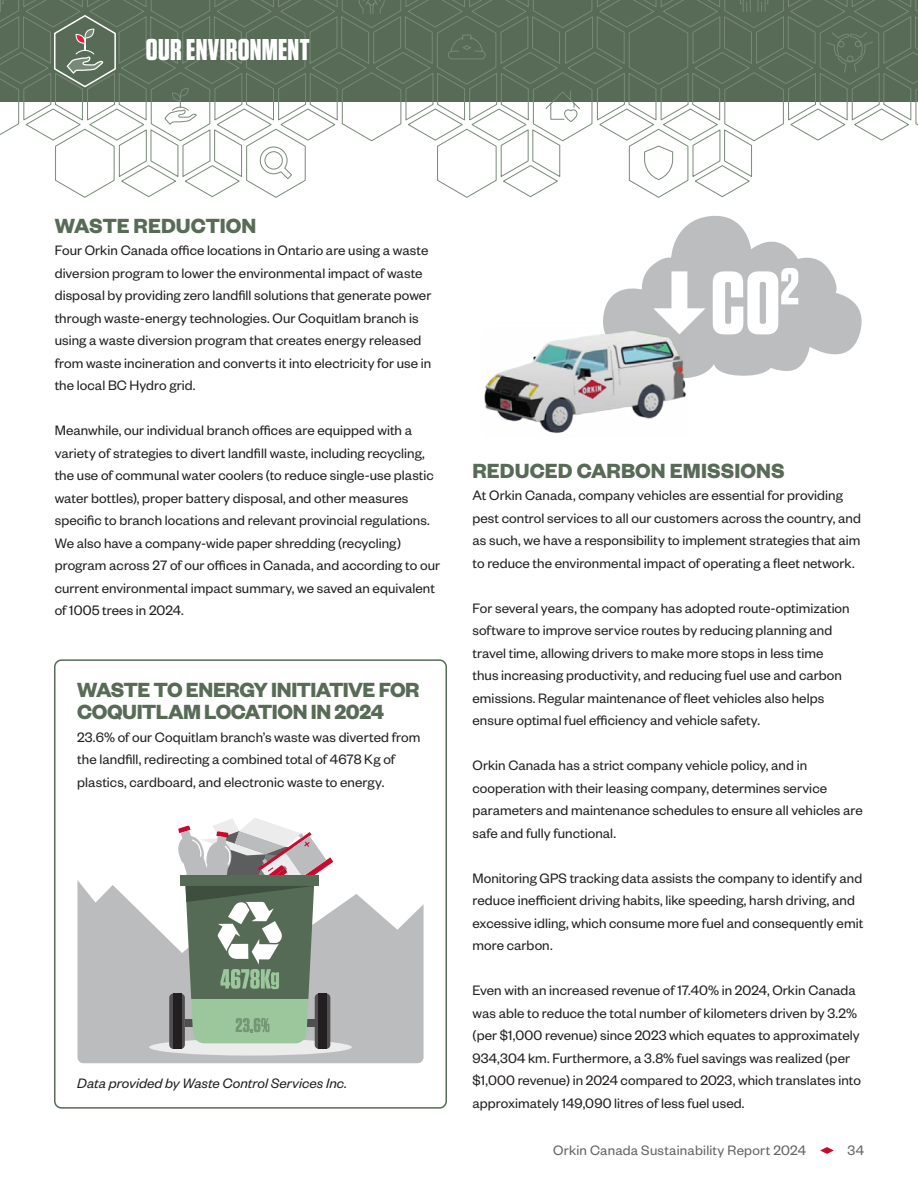
<style>
.page{position:relative;width:918px;height:1188px;background:#fff}
.page>*{position:absolute;margin:0;border:0;box-sizing:border-box;transform-origin:0 0}
.t1{font:700 30px "Tungsten";letter-spacing:.01em;color:#fff}
.t2{font:700 22.5px/22.5px "Founders Grotesk";letter-spacing:-.015em;color:#576b57}
.t3{font:700 22.5px "Founders Grotesk";letter-spacing:.005em;color:#576b57}
.t4{font:15px/22.5px "Founders Grotesk";letter-spacing:.005em;color:#231f20}
.t5{font:italic 15px "Founders Grotesk";letter-spacing:.005em;color:#231f20}
.t6{font:15px "Founders Grotesk";letter-spacing:.015em;color:#656263}
</style>
<div class="page">
<svg style="left:624px;top:0;width:294px;height:198px"></svg>
<svg style="left:0;top:0;width:624px;height:198px"></svg>
<svg style="left:820px;top:1147px;width:14px;height:7px"></svg>
<svg style="left:53px;top:14px;width:64px;height:74px;background:#6d7d6c"></svg>
<div style="left:54px;top:659px;width:393px;height:450px;border:2px solid #576b57;border-radius:7px"></div>
<svg style="left:77px;top:880px;width:347px;height:183px;fill:#babcbd"></svg>
<div style="left:149px;top:1039px;width:203px;height:17px;background:#ececed;border-radius:50%"></div>
<div style="left:185px;top:1020px;width:130px;height:7px;background:#524f50"></div>
<svg style="left:169px;top:994px;width:16px;height:55px"></svg>
<div style="left:173px;top:994px;width:8px;height:55px;background:#231f20"></div>
<div style="left:315px;top:994px;width:15px;height:55px;background:#524f50;border-radius:4px"></div>
<div style="left:318px;top:994px;width:9px;height:55px;background:#231f20"></div>
<div style="left:185px;top:999px;width:129px;height:44px;background:#9cc79d"></div>
<svg style="left:236px;top:1018px;width:33px;height:14px"></svg>
<svg style="left:177px;top:818px;width:156px;height:181px"></svg>
<svg style="left:603px;top:216px;width:259px;height:160px;fill:#bbbdbf"></svg>
<img style="left:484px;top:319px;width:215px;height:114px">
<svg style="left:713px;top:268px;width:85px;height:66px"></svg>
<svg style="left:653px;top:271px;width:53px;height:63px"></svg>
<h1 class="t1" style="left:146px;top:33px;width:165px">OUR ENVIRONMENT</h1>
<h2 class="t2" style="left:55px;top:213px;width:203px">WASTE REDUCTION</h2>
<p class="t4" style="left:55px;top:238px;width:378px">Four Orkin Canada office locations in Ontario are using a waste diversion program to lower the environmental impact of waste disposal by providing zero landfill solutions that generate power through waste-energy technologies. Our Coquitlam branch is using a waste diversion program that creates energy released from waste incineration and converts it into electricity for use in the local BC Hydro grid.</p>
<p class="t4" style="left:55px;top:418px;width:387px">Meanwhile, our individual branch offices are equipped with a variety of strategies to divert landfill waste, including recycling, the use of communal water coolers (to reduce single-use plastic water bottles), proper battery disposal, and other measures specific to branch locations and relevant provincial regulations.<br>We also have a company-wide paper shredding (recycling) program across 27 of our offices in Canada, and according to our current environmental impact summary, we saved an equivalent of 1005 trees in 2024.</p>
<h2 class="t2" style="left:77px;top:677px;width:344px">WASTE TO ENERGY INITIATIVE FOR<br>COQUITLAM LOCATION IN 2024</h2>
<p class="t4" style="left:77px;top:725px;width:345px">23.6% of our Coquitlam branch’s waste was diverted from the landfill, redirecting a combined total of 4678 Kg of plastics, cardboard, and electronic waste to energy.</p>
<p class="t5" style="left:77px;top:1074px;width:271px">Data provided by Waste Control Services Inc.</p>
<h2 class="t3" style="left:472px;top:456px;width:314px">REDUCED CARBON EMISSIONS</h2>
<p class="t4" style="left:472px;top:484px;width:390px">At Orkin Canada, company vehicles are essential for providing pest control services to all our customers across the country, and as such, we have a responsibility to implement strategies that aim to reduce the environmental impact of operating a fleet network.</p>
<p class="t4" style="left:472px;top:596px;width:379px">For several years, the company has adopted route-optimization software to improve service routes by reducing planning and travel time, allowing drivers to make more stops in less time thus increasing productivity, and reducing fuel use and carbon emissions. Regular maintenance of fleet vehicles also helps ensure optimal fuel efficiency and vehicle safety.</p>
<p class="t4" style="left:472px;top:754px;width:392px">Orkin Canada has a strict company vehicle policy, and in cooperation with their leasing company, determines service parameters and maintenance schedules to ensure all vehicles are safe and fully functional.</p>
<p class="t4" style="left:472px;top:866px;width:392px">Monitoring GPS tracking data assists the company to identify and reduce inefficient driving habits, like speeding, harsh driving, and excessive idling, which consume more fuel and consequently emit more carbon.</p>
<p class="t4" style="left:472px;top:979px;width:390px">Even with an increased revenue of 17.40% in 2024, Orkin Canada was able to reduce the total number of kilometers driven by 3.2% (per $1,000 revenue) since 2023 which equates to approximately 934,304 km. Furthermore, a 3.8% fuel savings was realized (per $1,000 revenue) in 2024 compared to 2023, which translates into approximately 149,090 litres of less fuel used.</p>
<p class="t6" style="left:553px;top:1141px;width:254px">Orkin Canada Sustainability Report 2024</p>
<p class="t6" style="left:848px;top:1141px;width:18px">34</p>
</div>
